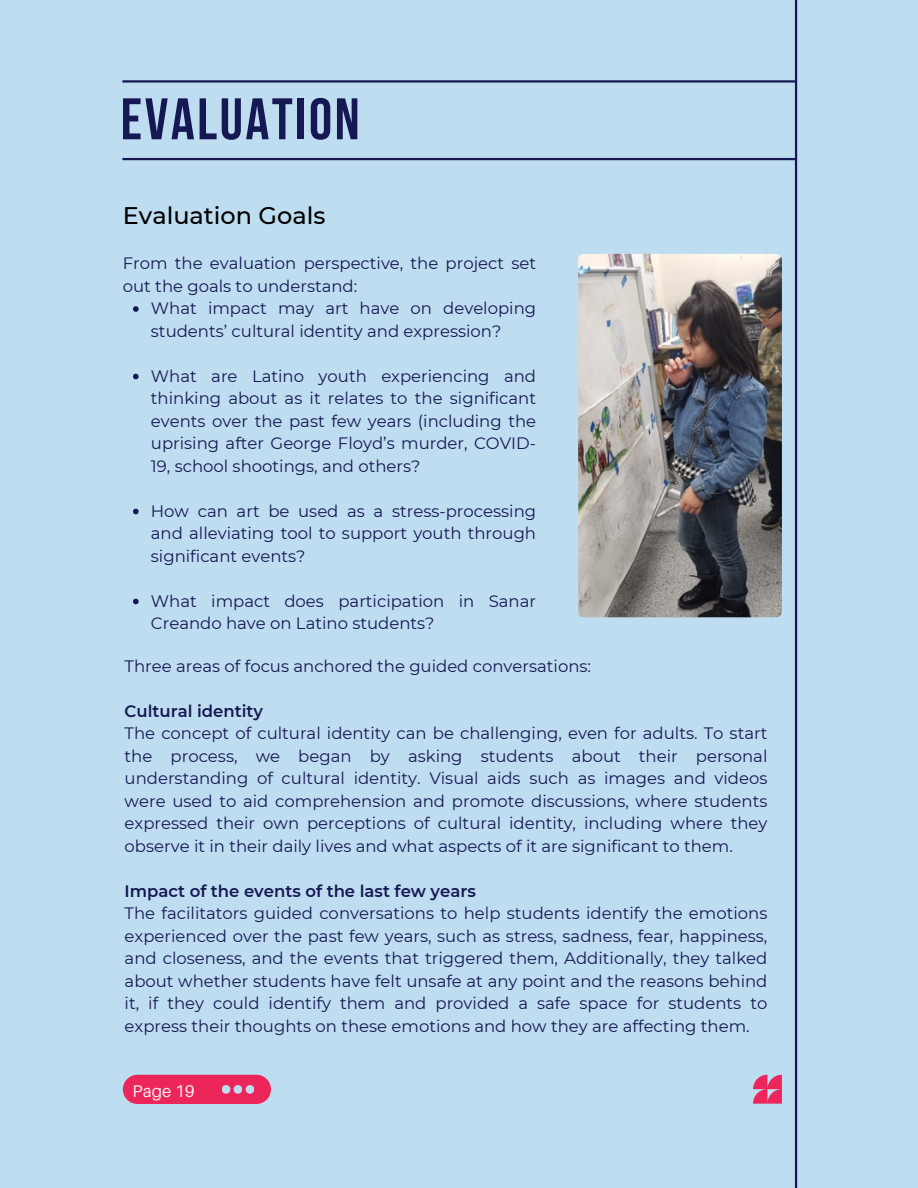
<style>
.page{position:relative;width:918px;height:1188px;background:#beddf0}
.page>*{position:absolute;margin:0;border:0;box-sizing:border-box;transform-origin:0 0}
.t1{font:700 58.5px "Bebas Neue";letter-spacing:.045em;color:#161853}
.t2{font:500 24px "Montserrat";color:#000}
.t3{font:16.95px "Aileron";color:#faedf0}
.t4{font:16.5px/22.5px "Montserrat";color:#161853;text-align:justify}
.t5{font:600 16.5px "Montserrat";color:#161853}
</style>
<div class="page">
<hr style="left:795px;top:0;width:2px;height:1188px;background:#161853">
<div style="left:123px;top:1075px;width:148px;height:29px;background:#ec255a;border-radius:15px"></div>
<svg style="left:222px;top:1085px;width:32px;height:9px"></svg>
<svg style="left:753px;top:1075px;width:29px;height:29px"></svg>
<img style="left:578px;top:254px;width:204px;height:363px;border-radius:6px">
<hr style="left:122px;top:158px;width:673px;height:2px;background:#161853">
<hr style="left:122px;top:80px;width:673px;height:3px;background:#161853">
<svg style="left:133px;top:306px;width:6px;height:6px"></svg>
<svg style="left:133px;top:374px;width:6px;height:5px"></svg>
<svg style="left:133px;top:509px;width:6px;height:5px"></svg>
<svg style="left:133px;top:599px;width:6px;height:5px"></svg>
<p class="t1" style="left:121px;top:95px;width:240px">EVALUATION</p>
<p class="t2" style="left:123px;top:201px;width:204px">Evaluation Goals</p>
<p class="t4" style="left:123px;top:252px;width:415px">From the evaluation perspective, the project set out the goals to understand:</p>
<p class="t4" style="left:151px;top:297px;width:387px">What impact may art have on developing students’ cultural identity and expression?</p>
<p class="t4" style="left:151px;top:364px;width:387px">What are Latino youth experiencing and thinking about as it relates to the significant events over the past few years (including the uprising after George Floyd’s murder, COVID-19, school shootings, and others?</p>
<p class="t4" style="left:151px;top:499px;width:387px">How can art be used as a stress-processing and alleviating tool to support youth through significant events?</p>
<p class="t4" style="left:151px;top:589px;width:387px">What impact does participation in Sanar<br>Creando have on Latino students?</p>
<p class="t4" style="left:125px;top:655px;width:468px">Three areas of focus anchored the guided conversations:</p>
<p class="t5" style="left:125px;top:701px;width:140px">Cultural identity</p>
<p class="t4" style="left:125px;top:722px;width:644px">The concept of cultural identity can be challenging, even for adults. To start the process, we began by asking students about their personal understanding of cultural identity. Visual aids such as images and videos were used to aid comprehension and promote discussions, where students expressed their own perceptions of cultural identity, including where they observe it in their daily lives and what aspects of it are significant to them.</p>
<p class="t5" style="left:125px;top:881px;width:353px">Impact of the events of the last few years</p>
<p class="t4" style="left:125px;top:902px;width:644px">The facilitators guided conversations to help students identify the emotions experienced over the past few years, such as stress, sadness, fear, happiness, and closeness, and the events that triggered them, Additionally, they talked about whether students have felt unsafe at any point and the reasons behind it, if they could identify them and provided a safe space for students to express their thoughts on these emotions and how they are affecting them.</p>
<p class="t3" style="left:133px;top:1081px;width:64px">Page 19</p>
</div>
